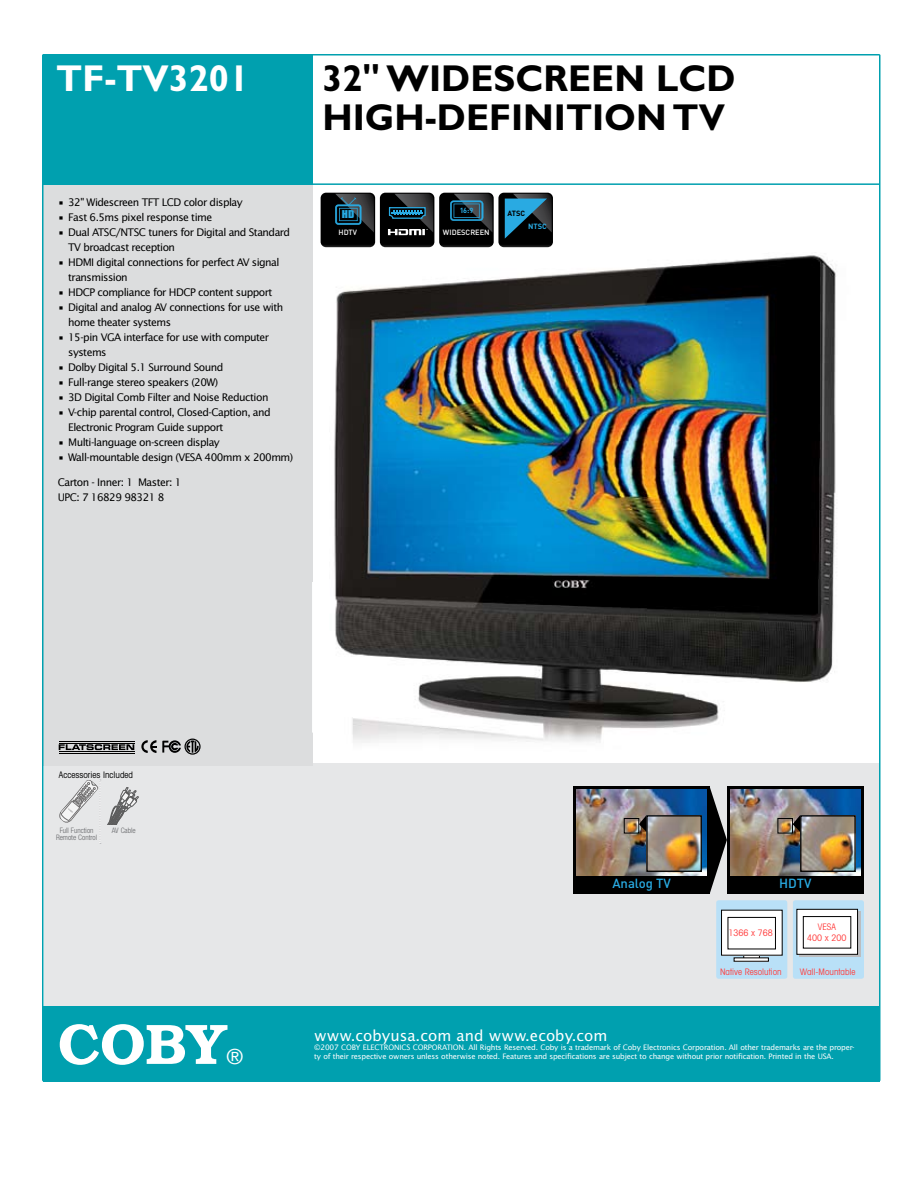
<style>
.page{position:relative;width:918px;height:1188px;background:#fff}
.page>*{position:absolute;margin:0;border:0;box-sizing:border-box;transform-origin:0 0}
.t1{font:600 57px "Bookman";color:#fff}
.t2{font:700 37.5px/39px "Gill Sans";color:#000}
.t3{font:700 37.5px "Gill Sans";color:#fff}
.t4{font:21px "Helvetica Neue";color:#fff}
.t5{font:15px "Lucida Sans";color:#fff}
.t6{font:500 13.05px "DIN";color:#29aae2}
.t7{font:10.5px/15px "Lucida Sans";letter-spacing:-.05em;color:#000}
.t8{font:condensed 9px/10.5px "Avant Garde";color:#ff4040;text-align:center}
.t9{font:condensed 9px "Avant Garde";color:#000}
.t10{font:7.5px/9px "Lucida Sans";letter-spacing:-.025em;color:#fff}
.t11{font:300 condensed 7.5px/7.5px "Helvetica Neue";color:#636467;text-align:center}
.t12{font:500 7.5px "DIN";color:#fff}
.t13{font:700 7.5px "DIN";color:#000}
.t14{font:700 7.5px "DIN";color:#29aae2}
.t15{font:700 7.35px "DIN";color:#29aae2}
</style>
<div class="page">
<div style="left:44px;top:763px;width:836px;height:243px;background:#e6e7e8"></div>
<div style="left:43px;top:184px;width:270px;height:582px;background:#dcddde"></div>
<div style="left:43px;top:55px;width:270px;height:129px;background:#00a0af"></div>
<div style="left:43px;top:1006px;width:837px;height:75px;background:#00a0af"></div>
<hr style="left:43px;top:183px;width:837px;height:2px;background:#00a0af">
<hr style="left:43px;top:54px;width:837px;height:2px;background:#00a0af">
<hr style="left:43px;top:1080px;width:837px;height:2px;background:#00a0af">
<hr style="left:879px;top:55px;width:1px;height:1026px;background:#00a0af">
<svg style="left:59px;top:744px;width:75px;height:6px"></svg>
<hr style="left:59px;top:743px;width:75px;height:1px;background:#000">
<hr style="left:59px;top:741px;width:75px;height:1px;background:#000">
<hr style="left:59px;top:753px;width:75px;height:1px;background:#000">
<hr style="left:59px;top:751px;width:75px;height:1px;background:#000">
<svg style="left:141px;top:739px;width:60px;height:16px"></svg>
<hr style="left:312px;top:582px;width:1px;height:151px;background:#fff">
<hr style="left:42px;top:55px;width:2px;height:1026px;background:#00a0af">
<div style="left:498px;top:193px;width:55px;height:54px;background:#000;border-radius:5px"></div>
<svg style="left:505px;top:194px;width:47px;height:45px"></svg>
<div style="left:439px;top:193px;width:55px;height:54px;background:#000;border-radius:5px"></div>
<svg style="left:450px;top:194px;width:42px;height:38px"></svg>
<div style="left:380px;top:193px;width:54px;height:54px;background:#000;border-radius:5px"></div>
<svg style="left:388px;top:194px;width:45px;height:41px"></svg>
<div style="left:321px;top:193px;width:54px;height:54px;background:#000;border-radius:5px"></div>
<img style="left:334px;top:255px;width:502px;height:488px">
<div style="left:727px;top:787px;width:136px;height:107px;background:#000"></div>
<div style="left:574px;top:787px;width:136px;height:107px;background:#000"></div>
<svg style="left:710px;top:788px;width:17px;height:105px"></svg>
<img style="left:730px;top:789px;width:131px;height:87px">
<img style="left:576px;top:789px;width:131px;height:87px">
<img style="left:802px;top:817px;width:52px;height:53px">
<div style="left:800px;top:815px;width:56px;height:57px;border:1px solid #000"></div>
<img style="left:648px;top:817px;width:52px;height:53px">
<div style="left:646px;top:815px;width:56px;height:57px;border:1px solid #000"></div>
<div style="left:778px;top:818px;width:15px;height:15px;border:1px solid #000"></div>
<svg style="left:793px;top:815px;width:7px;height:17px"></svg>
<div style="left:624px;top:818px;width:15px;height:15px;border:1px solid #000"></div>
<svg style="left:639px;top:815px;width:8px;height:17px"></svg>
<div style="left:716px;top:900px;width:71px;height:79px;background:#b9e0f7;border-radius:2px"></div>
<svg style="left:744px;top:954px;width:15px;height:6px"></svg>
<div style="left:743px;top:954px;width:17px;height:6px;border:1px solid #000"></div>
<div style="left:722px;top:910px;width:60px;height:45px;background:#fff"></div>
<div style="left:728px;top:917px;width:48px;height:32px;border:1px solid #000"></div>
<hr style="left:734px;top:958px;width:34px;height:3px;background:#fff">
<div style="left:793px;top:900px;width:71px;height:79px;background:#b9e0f7;border-radius:2px"></div>
<div style="left:799px;top:911px;width:61px;height:46px;background:#bcbdc0"></div>
<div style="left:797px;top:909px;width:61px;height:45px;background:#fff"></div>
<div style="left:797px;top:909px;width:61px;height:46px;border:1px solid #000"></div>
<div style="left:803px;top:916px;width:48px;height:32px;border:1px solid #000"></div>
<svg style="left:59px;top:780px;width:80px;height:64px"></svg>
<svg style="left:335px;top:194px;width:39px;height:38px"></svg>
<h2 class="t3" style="left:56px;top:56px;width:194px">TF-TV3201</h2>
<p class="t7" style="left:58px;top:194px;width:187px">• 32" Widescreen TFT LCD color display</p>
<p class="t7" style="left:58px;top:209px;width:156px">• Fast 6.5ms pixel response time</p>
<p class="t7" style="left:68px;top:224px;width:223px;text-indent:-11px">• Dual ATSC/NTSC tuners for Digital and Standard<br>TV broadcast reception</p>
<p class="t7" style="left:68px;top:254px;width:213px;text-indent:-10px">• HDMI digital connections for perfect AV signal transmission</p>
<p class="t7" style="left:58px;top:284px;width:216px">• HDCP compliance for HDCP content support</p>
<p class="t7" style="left:68px;top:299px;width:217px;text-indent:-11px">• Digital and analog AV connections for use with home theater systems</p>
<p class="t7" style="left:68px;top:329px;width:202px;text-indent:-10px">• 15-pin VGA interface for use with computer systems</p>
<p class="t7" style="left:58px;top:359px;width:167px">• Dolby Digital 5.1 Surround Sound</p>
<p class="t7" style="left:58px;top:374px;width:162px">• Full-range stereo speakers (20W)</p>
<p class="t7" style="left:58px;top:389px;width:212px">• 3D Digital Comb Filter and Noise Reduction</p>
<p class="t7" style="left:68px;top:404px;width:204px;text-indent:-10px">• V-chip parental control, Closed-Caption, and<br>Electronic Program Guide support</p>
<p class="t7" style="left:58px;top:434px;width:164px">• Multi-language on-screen display</p>
<p class="t7" style="left:58px;top:449px;width:237px">• Wall-mountable design (VESA 400mm x 200mm)</p>
<p class="t7" style="left:58px;top:474px;width:125px">Carton - Inner: 1 Master: 1<br>UPC: 7 16829 98321 8</p>
<h2 class="t2" style="left:322px;top:59px;width:415px">32" WIDESCREEN LCD<br>HIGH-DEFINITION TV</h2>
<p class="t12" style="left:339px;top:227px;width:20px">HDTV</p>
<p class="t15" style="left:460px;top:206px;width:15px">16:9</p>
<p class="t12" style="left:443px;top:227px;width:48px">WIDESCREEN</p>
<p class="t13" style="left:508px;top:209px;width:19px">ATSC</p>
<p class="t14" style="left:528px;top:221px;width:20px">NTSC</p>
<p class="t9" style="left:59px;top:769px;width:76px">Accessories Included</p>
<p class="t11" style="left:56px;top:826px;width:43px">Full Function<br>Remote Control</p>
<p class="t11" style="left:112px;top:826px;width:26px">AV Cable</p>
<h1 class="t1" style="left:58px;top:1011px;width:170px">COBY</h1>
<h3 class="t4" style="left:226px;top:1044px;width:18px">®</h3>
<p class="t6" style="left:612px;top:875px;width:60px">Analog TV</p>
<p class="t6" style="left:779px;top:875px;width:34px">HDTV</p>
<p class="t8" style="left:728px;top:927px;width:46px">1366 x 768</p>
<p class="t8" style="left:720px;top:966px;width:63px">Native Resolution</p>
<p class="t8" style="left:807px;top:922px;width:41px">VESA<br>400 x 200</p>
<p class="t8" style="left:800px;top:966px;width:57px">Wall-Mountable</p>
<h3 class="t5" style="left:314px;top:1027px;width:295px">www.cobyusa.com and www.ecoby.com</h3>
<p class="t10" style="left:314px;top:1043px;width:542px">©2007 COBY ELECTRONICS CORPORATION. All Rights Reserved. Coby is a trademark of Coby Electronics Corporation. All other trademarks are the proper&shy;ty of their respective owners unless otherwise noted. Features and specifications are subject to change without prior notification. Printed in the USA.</p>
</div>
